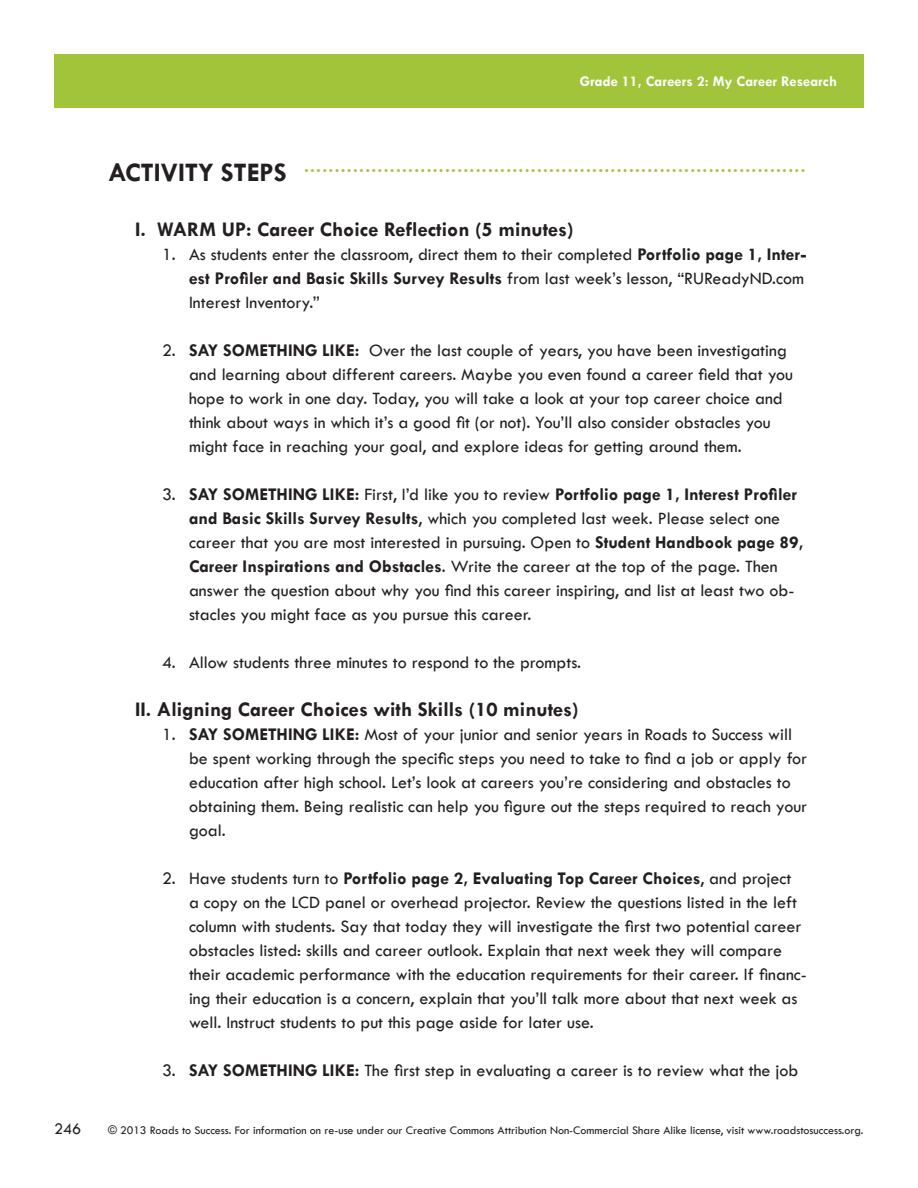
<style>
.page{position:relative;width:918px;height:1188px;background:#fff}
.page>*{position:absolute;margin:0;border:0;box-sizing:border-box;transform-origin:0 0}
.A_NumberListRoman{font:700 21px "Tw Cen";color:#231f20}
.LO_Head1{font:700 18.75px "Tw Cen";color:#a1c43a}
.A_NumberList2{font:500 18px/24px "Tw Cen";color:#231f20}
.A_NumberList1{font:500 18px/24px "Tw Cen";color:#231f20}
.t1{font:500 16.5px "Tw Cen";color:#231f20}
.t2{font:700 15px "Tw Cen";color:#fff}
.t3{font:500 12px "Tw Cen";color:#231f20}
.s1{font-size:27px;color:#231f20}
.s2{font-weight:700}
</style>
<div class="page">
<div style="left:54px;top:54px;width:810px;height:54px;background:#a1c43a"></div>
<p class="t2" style="left:580px;top:72px;width:259px">Grade 11, Careers 2: My Career Research</p>
<p class="t2" style="left:595px;top:72px;width:244px">Grade 11, Careers 1: Interest Inventory</p>
<p class="LO_Head1" style="left:108px;top:155px;width:699px"><span class="s1">ACTIVITY STEPS</span> ..................................................................................</p>
<p class="A_NumberListRoman" style="left:135px;top:217px;width:440px">I. WARM UP: Career Choice Reflection (5 minutes)</p>
<p class="A_NumberList1" style="left:189px;top:243px;width:619px;text-indent:-27px">1. As students enter the classroom, direct them to their completed <span class="s2">Portfolio page 1, Inter&shy;est Profiler and Basic Skills Survey Results</span> from last week’s lesson, “RUReadyND.com<br>Interest Inventory.”</p>
<p class="A_NumberList2" style="left:189px;top:339px;width:606px;text-indent:-27px">2. <span class="s2">SAY SOMETHING LIKE:</span> Over the last couple of years, you have been investigating and learning about different careers. Maybe you even found a career field that you hope to work in one day. Today, you will take a look at your top career choice and think about ways in which it’s a good fit (or not). You’ll also consider obstacles you might face in reaching your goal, and explore ideas for getting around them.</p>
<p class="A_NumberList2" style="left:189px;top:483px;width:616px;text-indent:-27px">3. <span class="s2">SAY SOMETHING LIKE:</span> First, I’d like you to review <span class="s2">Portfolio page 1, Interest Profiler and Basic Skills Survey Results</span>, which you completed last week. Please select one career that you are most interested in pursuing. Open to <span class="s2">Student Handbook page 89, Career Inspirations and Obstacles</span>. Write the career at the top of the page. Then answer the question about why you find this career inspiring, and list at least two ob&shy;stacles you might face as you pursue this career.</p>
<p class="A_NumberList2" style="left:162px;top:651px;width:421px">4. Allow students three minutes to respond to the prompts.</p>
<p class="A_NumberListRoman" style="left:135px;top:697px;width:445px">II. Aligning Career Choices with Skills (10 minutes)</p>
<p class="A_NumberList1" style="left:189px;top:723px;width:620px;text-indent:-27px">1. <span class="s2">SAY SOMETHING LIKE:</span> Most of your junior and senior years in Roads to Success will be spent working through the specific steps you need to take to find a job or apply for education after high school. Let’s look at careers you’re considering and obstacles to obtaining them. Being realistic can help you figure out the steps required to reach your goal.</p>
<p class="A_NumberList2" style="left:189px;top:867px;width:619px;text-indent:-27px">2. Have students turn to <span class="s2">Portfolio page 2, Evaluating Top Career Choices</span>, and project<br>a copy on the LCD panel or overhead projector. Review the questions listed in the left column with students. Say that today they will investigate the first two potential career obstacles listed: skills and career outlook. Explain that next week they will compare their academic performance with the education requirements for their career. If financ&shy;ing their education is a concern, explain that you’ll talk more about that next week as well. Instruct students to put this page aside for later use.</p>
<p class="A_NumberList2" style="left:162px;top:1059px;width:638px">3. <span class="s2">SAY SOMETHING LIKE:</span> The first step in evaluating a career is to review what the job</p>
<p class="t1" style="left:54px;top:1119px;width:29px">246</p>
<p class="t3" style="left:108px;top:1123px;width:757px">© 2013 Roads to Success. For information on re-use under our Creative Commons Attribution Non-Commercial Share Alike license, visit www.roadstosuccess.org.</p>
</div>
